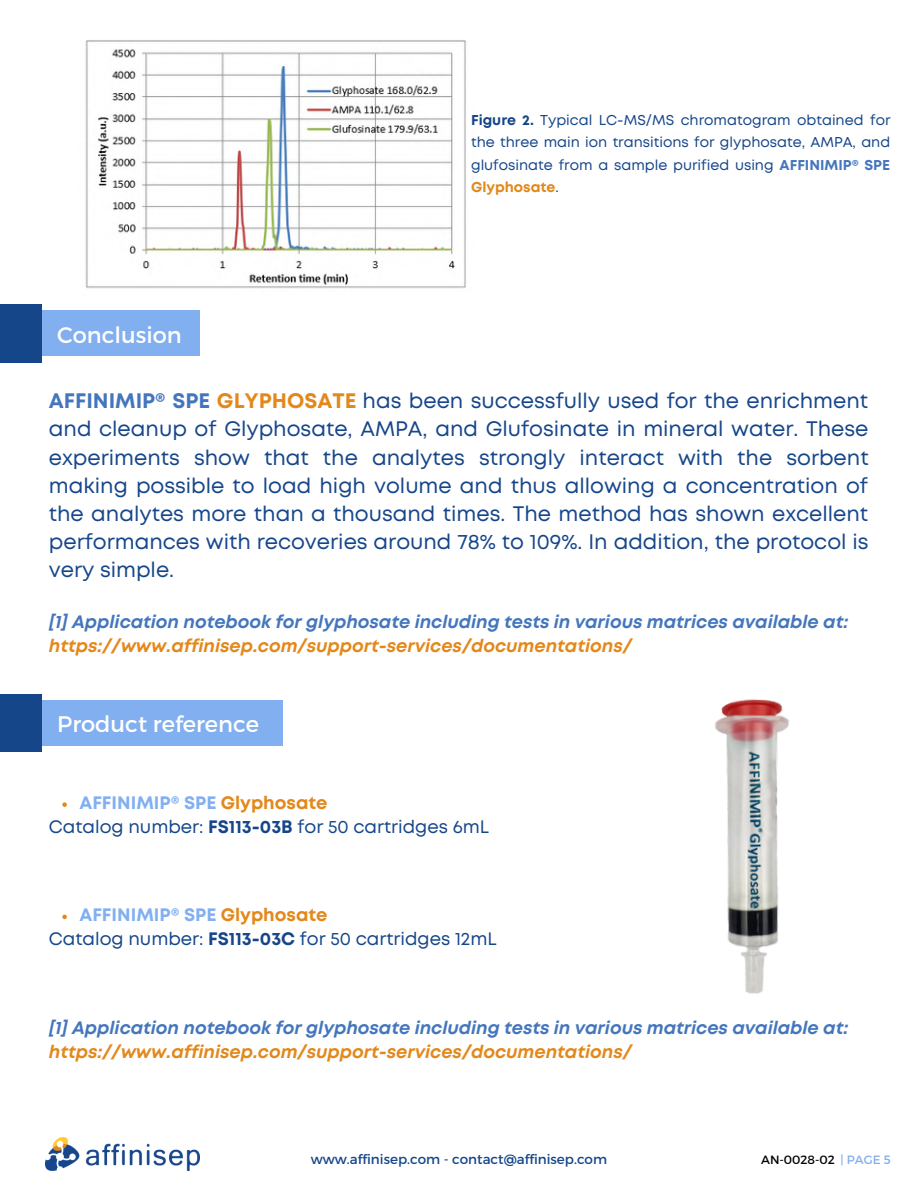
<style>
.page{position:relative;width:918px;height:1188px;background:#fff}
.page>*{position:absolute;margin:0;border:0;box-sizing:border-box;transform-origin:0 0}
.t1{font:22.5px "Montserrat";color:#fff}
.t2{font:21px/28.2px "Mont";color:#16468a;text-align:justify}
.t3{font:italic 700 18px "Mont";color:#4476bd}
.t4{font:italic 700 18px "Mont";color:#e3881b}
.t5{font:18px "Mont";color:#16468a}
.t6{font:700 18px "Mont";color:#81afef}
.t7{font:14.25px/22.5px "Mont";color:#16468a;text-align:justify}
.t8{font:13.5px "Montserrat";color:#16468a}
.t9{font:12px "Montserrat";color:#000}
.t10{font:12px "Montserrat";color:#81afef}
.s1{font-weight:700}
.s2{font-weight:700;color:#4476bd}
.s3{font-weight:700;color:#e3881b}
.s4{color:#e3881b}
</style>
<div class="page">
<img style="left:45px;top:1137px;width:154px;height:34px">
<img style="left:85px;top:40px;width:381px;height:249px">
<div style="left:0;top:311px;width:200px;height:45px;background:#81afef"></div>
<div style="left:0;top:305px;width:42px;height:57px;background:#16468a"></div>
<div style="left:0;top:700px;width:282px;height:45px;background:#81afef"></div>
<div style="left:0;top:694px;width:42px;height:58px;background:#16468a"></div>
<svg style="left:62px;top:802px;width:5px;height:5px"></svg>
<svg style="left:62px;top:915px;width:5px;height:4px"></svg>
<img style="left:715px;top:699px;width:74px;height:295px">
<p class="t1" style="left:57px;top:320px;width:126px">Conclusion</p>
<p class="t7" style="left:471px;top:109px;width:421px"><span class="s1">Figure 2.</span> Typical LC-MS/MS chromatogram obtained for the three main ion transitions for glyphosate, AMPA, and glufosinate from a sample purified using <span class="s2">AFFINIMIP® SPE </span><span class="s3">Glyphosate</span>.</p>
<p class="t2" style="left:49px;top:388px;width:821px"><span class="s2">AFFINIMIP® SPE</span> <span class="s3">GLYPHOSATE</span> has been successfully used for the enrichment and cleanup of Glyphosate, AMPA, and Glufosinate in mineral water. These experiments show that the analytes strongly interact with the sorbent making possible to load high volume and thus allowing a concentration of the analytes more than a thousand times. The method has shown excellent performances with recoveries around 78% to 109%. In addition, the protocol is very simple.</p>
<p class="t3" style="left:49px;top:615px;width:801px">[1] Application notebook for glyphosate including tests in various matrices available at:</p>
<p class="t4" style="left:49px;top:639px;width:585px">https://www.affinisep.com/support-services/documentations/</p>
<p class="t1" style="left:57px;top:709px;width:203px">Product reference</p>
<p class="t6" style="left:79px;top:796px;width:250px">AFFINIMIP® SPE <span class="s4">Glyphosate</span></p>
<p class="t5" style="left:49px;top:820px;width:442px">Catalog number: <span class="s1">FS113-03B</span> for 50 cartridges 6mL</p>
<p class="t6" style="left:79px;top:908px;width:250px">AFFINIMIP® SPE <span class="s4">Glyphosate</span></p>
<p class="t5" style="left:49px;top:932px;width:449px">Catalog number: <span class="s1">FS113-03C</span> for 50 cartridges 12mL</p>
<p class="t3" style="left:49px;top:1021px;width:801px">[1] Application notebook for glyphosate including tests in various matrices available at:</p>
<p class="t4" style="left:49px;top:1045px;width:585px">https://www.affinisep.com/support-services/documentations/</p>
<p class="t8" style="left:311px;top:1150px;width:298px">www.affinisep.com - contact@affinisep.com</p>
<p class="t9" style="left:761px;top:1152px;width:75px">AN-0028-02</p>
<p class="t10" style="left:841px;top:1152px;width:52px">| PAGE 5</p>
</div>
